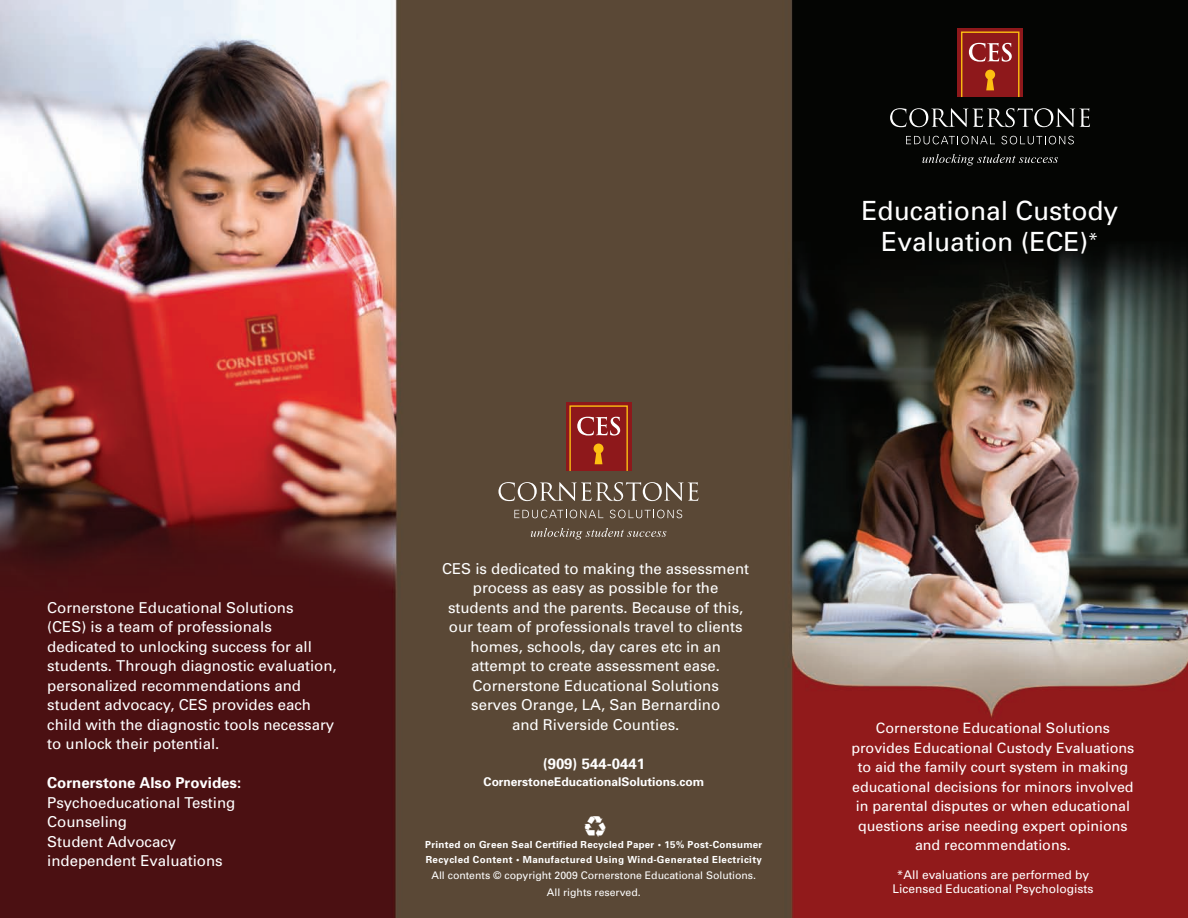
<style>
.page{position:relative;width:1188px;height:918px;background:#fff}
.page>*{position:absolute;margin:0;border:0;box-sizing:border-box;transform-origin:0 0}
.t1{font:26.4px/31.8px "Univers";color:#fff;text-align:center}
.t2{font:21px "Recycle";color:#fff}
.t3{font:15px/19.5px "Univers";color:#fff}
.t4{font:700 15px "Univers";color:#fff}
.t5{font:14.25px/19.5px "Univers";color:#fff;text-align:center}
.t6{font:12px/14.4px "Univers";color:#fff;text-align:center}
.t7{font:700 12px "Univers";color:#fff}
.t8{font:10.5px/16.5px "Univers";color:#fff;text-align:center}
.t9{font:700 9.75px/15px "Univers";letter-spacing:.04em;color:#fff}
</style>
<div class="page">
<img style="left:0;top:0;width:1188px;height:918px">
<svg style="left:890px;top:108px;width:200px;height:19px;background:#3a3b39"></svg>
<svg style="left:922px;top:154px;width:136px;height:12px;background:#292a28"></svg>
<svg style="left:906px;top:136px;width:89px;height:8px"></svg>
<svg style="left:1001px;top:136px;width:73px;height:8px"></svg>
<div style="left:958px;top:28px;width:65px;height:69px;background:#8e181b"></div>
<svg style="left:969px;top:43px;width:43px;height:19px"></svg>
<div style="left:961px;top:32px;width:58px;height:66px;border:1px solid #fdbf11"></div>
<svg style="left:985px;top:70px;width:10px;height:20px"></svg>
<svg style="left:498px;top:482px;width:200px;height:19px;background:#7d6f61"></svg>
<svg style="left:531px;top:528px;width:135px;height:11px"></svg>
<svg style="left:514px;top:510px;width:89px;height:8px"></svg>
<svg style="left:610px;top:510px;width:72px;height:8px"></svg>
<div style="left:566px;top:402px;width:65px;height:69px;background:#8e181b"></div>
<svg style="left:577px;top:417px;width:43px;height:19px"></svg>
<div style="left:569px;top:405px;width:59px;height:67px;border:1px solid #fdbf11"></div>
<svg style="left:594px;top:444px;width:10px;height:20px"></svg>
<h1 class="t1" style="left:861px;top:197px;width:258px">Educational Custody<br>Evaluation (ECE)<sup>*</sup></h1>
<p class="t3" style="left:47px;top:599px;width:291px">Cornerstone Educational Solutions<br>(CES) is a team of professionals dedicated to unlocking success for all students. Through diagnostic evaluation, personalized recommendations and student advocacy, CES provides each child with the diagnostic tools necessary to unlock their potential.</p>
<p class="t4" style="left:47px;top:777px;width:195px">Cornerstone Also Provides:</p>
<p class="t3" style="left:47px;top:794px;width:190px">Psychoeducational Testing<br>Counseling<br>Student Advocacy independent Evaluations</p>
<p class="t3" style="left:442px;top:560px;width:309px;text-align:center">CES is dedicated to making the assessment process as easy as possible for the students and the parents. Because of this, our team of professionals travel to clients homes, schools, day cares etc in an attempt to create assessment ease.<br>Cornerstone Educational Solutions<br>serves Orange, LA, San Bernardino<br>and Riverside Counties.</p>
<p class="t4" style="left:543px;top:758px;width:104px">(909) 544-0441</p>
<p class="t7" style="left:484px;top:777px;width:222px">CornerstoneEducationalSolutions.com</p>
<h2 class="t2" style="left:584px;top:813px;width:25px">C</h2>
<p class="t9" style="left:425px;top:838px;width:338px">Printed on Green Seal Certified Recycled Paper • 15% Post-Consumer<br>Recycled Content • Manufactured Using Wind-Generated Electricity</p>
<p class="t8" style="left:431px;top:868px;width:326px">All contents © copyright 2009 Cornerstone Educational Solutions.<br>All rights reserved.</p>
<p class="t5" style="left:851px;top:720px;width:284px">Cornerstone Educational Solutions provides Educational Custody Evaluations to aid the family court system in making educational decisions for minors involved in parental disputes or when educational questions arise needing expert opinions and recommendations.</p>
<p class="t6" style="left:892px;top:868px;width:203px">*All evaluations are performed by<br>Licensed Educational Psychologists</p>
</div>
